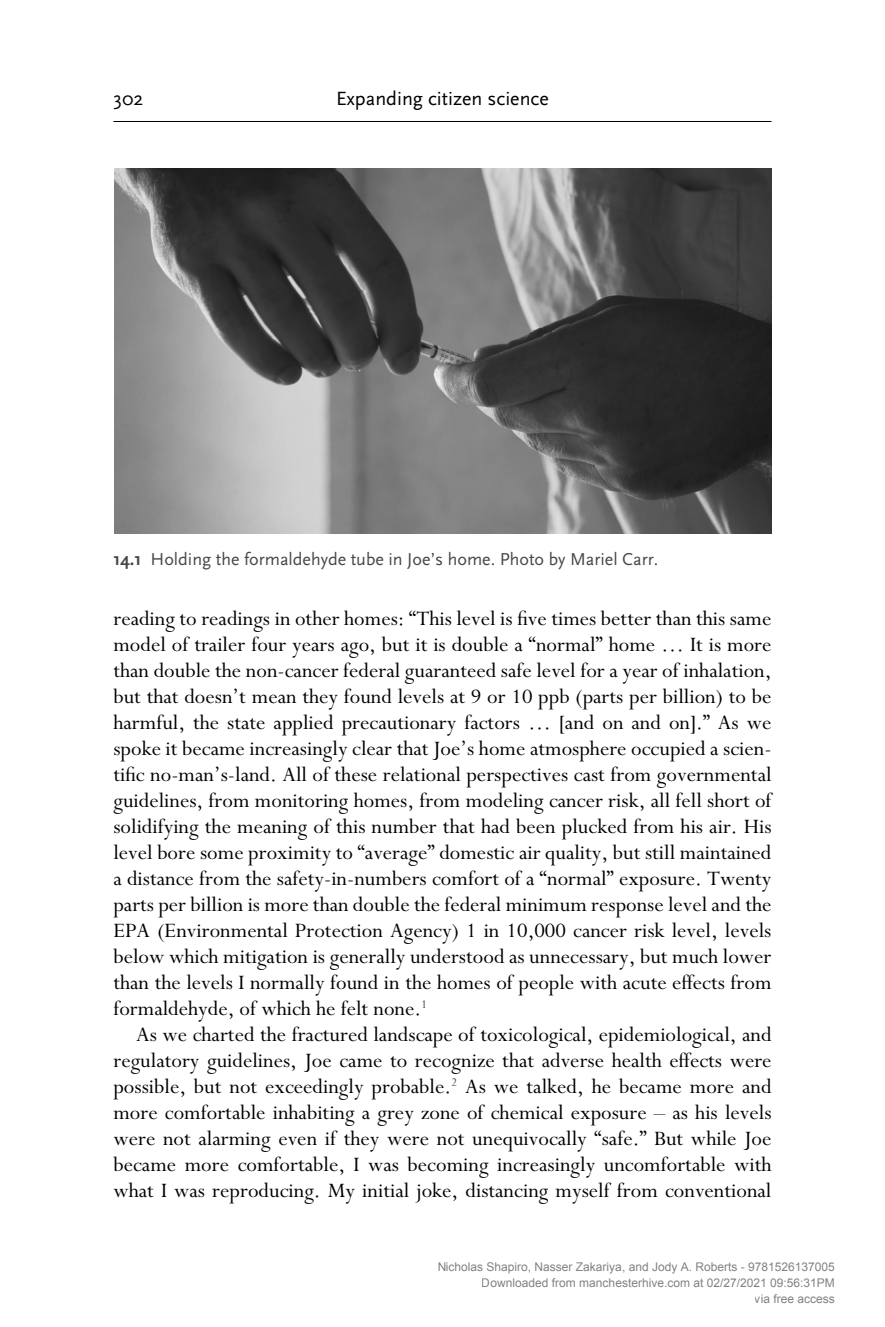
<style>
.page{position:relative;width:885px;height:1327px;background:#fff}
.page>*{position:absolute;margin:0;border:0;box-sizing:border-box;transform-origin:0 0}
.t1{font:23px/26px "Perpetua Std";color:#000;text-align:justify}
.t2{font:20px "Scala Sans Pro";color:#000}
.t3{font:18px "Scala Sans Pro";color:#474747}
.t4{font:12px/16px "Arial";color:rgb(0 0 0/.5);text-align:right}
.s1{font-weight:700}
</style>
<div class="page">
<hr style="left:113px;top:121px;width:658px;height:1px;background:#000">
<img style="left:114px;top:169px;width:657px;height:365px">
<p class="t2" style="left:113px;top:87px;width:31px">302</p>
<p class="t2" style="left:336px;top:87px;width:214px">Expanding citizen science</p>
<p class="t3" style="left:113px;top:549px;width:546px"><span class="s1">14.1</span> Holding the formaldehyde tube in Joe’s home. Photo by Mariel Carr.</p>
<p class="t1" style="left:113px;top:606px;width:659px">reading to readings in other homes: “This level is five times better than this same model of trailer four years ago, but it is double a “normal” home … It is more than double the non-cancer federal guaranteed safe level for a year of inhalation, but that doesn’t mean they found levels at 9 or 10 ppb (parts per billion) to be harmful, the state applied precautionary factors … [and on and on].” As we spoke it became increasingly clear that Joe’s home atmosphere occupied a scien&shy;tific no-man’s-land. All of these relational perspectives cast from governmental guidelines, from monitoring homes, from modeling cancer risk, all fell short of solidifying the meaning of this number that had been plucked from his air. His level bore some proximity to “average” domestic air quality, but still maintained a distance from the safety-in-numbers comfort of a “normal” exposure. Twenty parts per billion is more than double the federal minimum response level and the EPA (Environmental Protection Agency) 1 in 10,000 cancer risk level, levels below which mitigation is generally understood as unnecessary, but much lower than the levels I normally found in the homes of people with acute effects from formaldehyde, of which he felt none.<sup>1</sup></p>
<p class="t1" style="left:113px;top:1022px;width:659px;text-indent:23px">As we charted the fractured landscape of toxicological, epidemiological, and regulatory guidelines, Joe came to recognize that adverse health effects were possible, but not exceedingly probable.<sup>2</sup> As we talked, he became more and more comfortable inhabiting a grey zone of chemical exposure – as his levels were not alarming even if they were not unequivocally “safe.” But while Joe became more comfortable, I was becoming increasingly uncomfortable with what I was reproducing. My initial joke, distancing myself from conventional</p>
<p class="t4" style="left:437px;top:1258px;width:399px">Nicholas Shapiro, Nasser Zakariya, and Jody A. Roberts - 9781526137005<br>Downloaded from manchesterhive.com at 02/27/2021 09:56:31PM<br>via free access</p>
</div>
